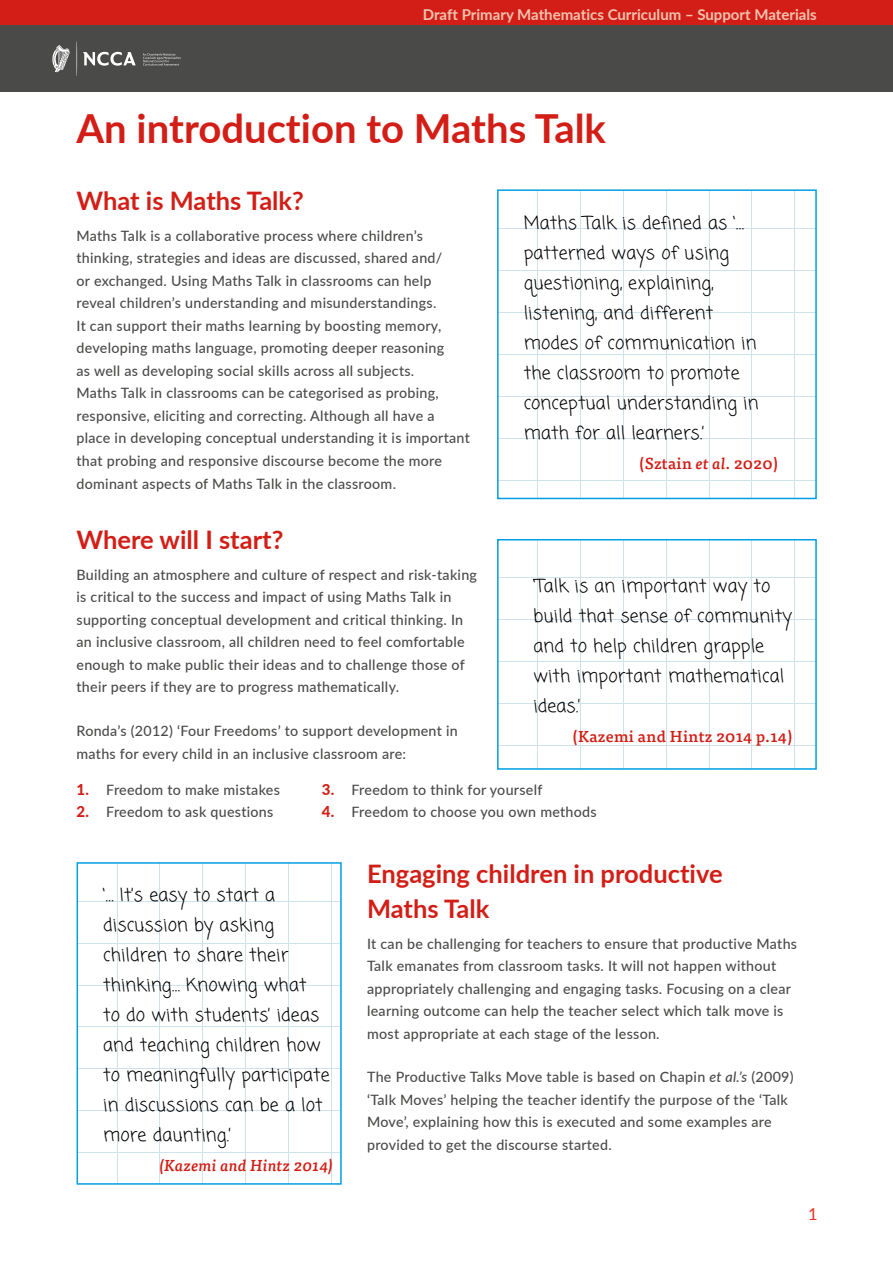
<style>
.page{position:relative;width:893px;height:1263px;background:#fff}
.page>*{position:absolute;margin:0;border:0;box-sizing:border-box;transform-origin:0 0}
.t1{font:700 40.05px "Lato";color:#d21e16}
.t2{font:700 25.5px/34.5px "Lato";color:#d21e16}
.t3{font:18px/30px "Coming Soon";letter-spacing:.01em;color:#000}
.t4{font:16.5px "Lato";color:#e63023}
.t5{font:500 15.75px "Tisa Pro";letter-spacing:.02em;color:#d21e16}
.t6{font:italic 500 15.75px "Tisa Pro";letter-spacing:.02em;color:#d21e16}
.t7{font:700 15px "Lato";color:#f3c3af}
.t8{font:500 14.25px/22.5px "Lato";letter-spacing:.02em;color:#4a4a49}
.s1{font-style:italic}
.s2{font-weight:800;font-size:15px;color:#d21e16}
</style>
<div class="page">
<svg style="left:500px;top:542px;width:314px;height:225px"></svg>
<hr style="left:498px;top:745px;width:318px;height:1px;background:#0b759f">
<hr style="left:498px;top:704px;width:318px;height:1px;background:#0b759f">
<hr style="left:498px;top:662px;width:318px;height:1px;background:#0b759f">
<hr style="left:498px;top:620px;width:318px;height:1px;background:#0b759f">
<hr style="left:498px;top:578px;width:318px;height:1px;background:#0b759f">
<hr style="left:795px;top:539px;width:1px;height:230px;background:#0b759f">
<hr style="left:752px;top:539px;width:1px;height:230px;background:#0b759f">
<hr style="left:709px;top:539px;width:1px;height:230px;background:#0b759f">
<hr style="left:666px;top:539px;width:1px;height:230px;background:#0b759f">
<hr style="left:623px;top:539px;width:1px;height:230px;background:#0b759f">
<hr style="left:580px;top:539px;width:1px;height:230px;background:#0b759f">
<hr style="left:537px;top:539px;width:1px;height:230px;background:#0b759f">
<div style="left:497px;top:539px;width:320px;height:231px;border:2px solid #009fe3"></div>
<div style="left:0;top:0;width:893px;height:91px;background:#4a4a49"></div>
<svg style="left:76px;top:41px;width:1px;height:35px"></svg>
<svg style="left:52px;top:45px;width:18px;height:27px"></svg>
<svg style="left:83px;top:52px;width:53px;height:14px"></svg>
<svg style="left:143px;top:53px;width:38px;height:13px"></svg>
<div style="left:0;top:0;width:893px;height:25px;background:#d21e16"></div>
<svg style="left:751px;top:192px;width:44px;height:304px"></svg>
<hr style="left:498px;top:480px;width:318px;height:1px;background:#0b759f">
<hr style="left:498px;top:438px;width:318px;height:1px;background:#0b759f">
<hr style="left:498px;top:396px;width:318px;height:1px;background:#0b759f">
<hr style="left:498px;top:354px;width:318px;height:1px;background:#0b759f">
<hr style="left:498px;top:312px;width:318px;height:1px;background:#0b759f">
<hr style="left:498px;top:270px;width:318px;height:1px;background:#0b759f">
<hr style="left:498px;top:228px;width:318px;height:1px;background:#0b759f">
<hr style="left:795px;top:190px;width:1px;height:309px;background:#0b759f">
<hr style="left:752px;top:190px;width:1px;height:309px;background:#0b759f">
<hr style="left:709px;top:190px;width:1px;height:309px;background:#0b759f">
<hr style="left:666px;top:190px;width:1px;height:309px;background:#0b759f">
<hr style="left:623px;top:190px;width:1px;height:309px;background:#0b759f">
<hr style="left:580px;top:190px;width:1px;height:309px;background:#0b759f">
<hr style="left:537px;top:190px;width:1px;height:309px;background:#0b759f">
<div style="left:497px;top:189px;width:320px;height:310px;border:2px solid #009fe3"></div>
<svg style="left:80px;top:865px;width:259px;height:317px"></svg>
<hr style="left:77px;top:1153px;width:264px;height:1px;background:#0b759f">
<hr style="left:77px;top:1111px;width:264px;height:1px;background:#0b759f">
<hr style="left:77px;top:1069px;width:264px;height:1px;background:#0b759f">
<hr style="left:77px;top:1027px;width:264px;height:1px;background:#0b759f">
<hr style="left:77px;top:985px;width:264px;height:1px;background:#0b759f">
<hr style="left:77px;top:943px;width:264px;height:1px;background:#0b759f">
<hr style="left:77px;top:901px;width:264px;height:1px;background:#0b759f">
<hr style="left:331px;top:863px;width:1px;height:321px;background:#0b759f">
<hr style="left:288px;top:863px;width:1px;height:321px;background:#0b759f">
<hr style="left:245px;top:863px;width:1px;height:321px;background:#0b759f">
<hr style="left:203px;top:863px;width:1px;height:321px;background:#0b759f">
<hr style="left:160px;top:863px;width:1px;height:321px;background:#0b759f">
<hr style="left:117px;top:863px;width:1px;height:321px;background:#0b759f">
<div style="left:77px;top:862px;width:265px;height:323px;border:2px solid #009fe3"></div>
<p class="t7" style="left:423px;top:3px;width:395px">Draft Primary Mathematics Curriculum – Support Materials</p>
<h1 class="t1" style="left:77px;top:99px;width:531px">An introduction to Maths Talk</h1>
<h2 class="t2" style="left:77px;top:182px;width:229px">What is Maths Talk?</h2>
<p class="t8" style="left:77px;top:224px;width:395px">Maths Talk is a collaborative process where children’s thinking, strategies and ideas are discussed, shared and/<br>or exchanged. Using Maths Talk in classrooms can help reveal children’s understanding and misunderstandings.<br>It can support their maths learning by boosting memory, developing maths language, promoting deeper reasoning<br>as well as developing social skills across all subjects.<br>Maths Talk in classrooms can be categorised as probing, responsive, eliciting and correcting. Although all have a place in developing conceptual understanding it is important that probing and responsive discourse become the more dominant aspects of Maths Talk in the classroom.</p>
<h2 class="t2" style="left:77px;top:521px;width:208px">Where will I start?</h2>
<p class="t8" style="left:77px;top:563px;width:402px">Building an atmosphere and culture of respect and risk-taking is critical to the success and impact of using Maths Talk in supporting conceptual development and critical thinking. In an inclusive classroom, all children need to feel comfortable enough to make public their ideas and to challenge those of their peers if they are to progress mathematically.</p>
<p class="t8" style="left:77px;top:719px;width:383px">Ronda’s (2012) ‘Four Freedoms’ to support development in maths for every child in an inclusive classroom are:</p>
<p class="t3" style="left:524px;top:209px;width:236px">Maths Talk is defined as ‘… patterned ways of using questioning, explaining, listening, and different modes of communication in the classroom to promote conceptual understanding in math for all learners.’</p>
<p class="t5" style="left:639px;top:451px;width:141px">(Sztain <span class="s1">et al.</span> 2020)</p>
<p class="t3" style="left:533px;top:572px;width:260px">‘Talk is an important way to build that sense of community and to help children grapple with important mathematical ideas.’</p>
<p class="t5" style="left:573px;top:724px;width:221px">(Kazemi and Hintz 2014 p.14)</p>
<p class="t8" style="left:77px;top:777px;width:205px"><span class="s2">1.</span> Freedom to make mistakes</p>
<p class="t8" style="left:77px;top:800px;width:198px"><span class="s2">2.</span> Freedom to ask questions</p>
<p class="t8" style="left:322px;top:777px;width:222px"><span class="s2">3.</span> Freedom to think for yourself</p>
<p class="t8" style="left:322px;top:800px;width:276px"><span class="s2">4.</span> Freedom to choose you own methods</p>
<p class="t3" style="left:103px;top:881px;width:228px">‘… It’s easy to start a discussion by asking children to share their thinking… Knowing what<br>to do with students’ ideas and teaching children how to meaningfully participate in discussions can be a lot more daunting.’</p>
<p class="t6" style="left:159px;top:1154px;width:176px">(Kazemi and Hintz 2014)</p>
<h2 class="t2" style="left:367px;top:855px;width:357px">Engaging children in productive<br>Maths Talk</h2>
<p class="t8" style="left:367px;top:931px;width:431px">It can be challenging for teachers to ensure that productive Maths Talk emanates from classroom tasks. It will not happen without appropriately challenging and engaging tasks. Focusing on a clear learning outcome can help the teacher select which talk move is most appropriate at each stage of the lesson.</p>
<p class="t8" style="left:367px;top:1065px;width:428px">The Productive Talks Move table is based on Chapin <span class="s1">et al.’s</span> (2009) ‘Talk Moves’ helping the teacher identify the purpose of the ‘Talk Move’, explaining how this is executed and some examples are provided to get the discourse started.</p>
<p class="t4" style="left:808px;top:1202px;width:11px">1</p>
</div>
